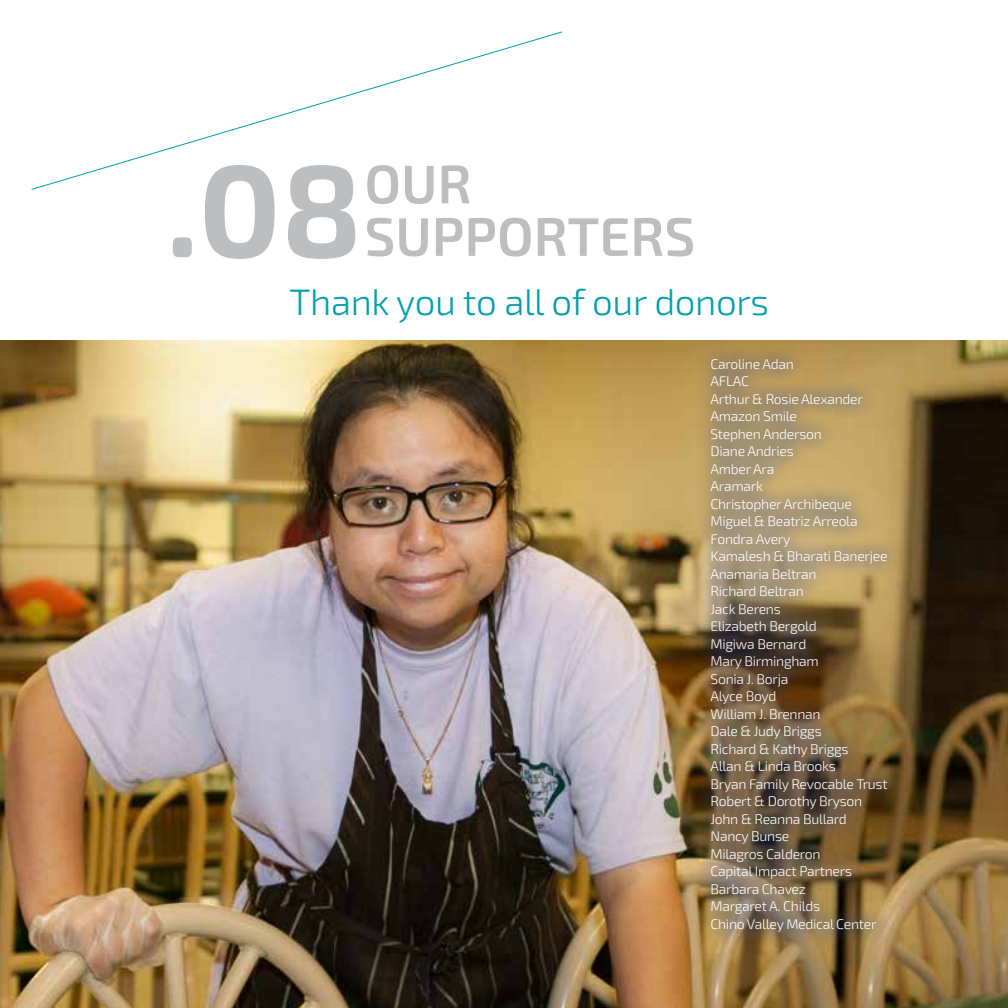
<style>
.page{position:relative;width:1008px;height:1008px;background:#fff}
.page>*{position:absolute;margin:0;border:0;box-sizing:border-box;transform-origin:0 0}
.t1{font:700 131.25px "Exo 2";color:#bcbec0}
.t2{font:600 54.25px/52.5px "Exo 2";color:#bcbec0}
.t3{font:300 36.75px "Exo 2";letter-spacing:-.01em;color:#00a0af}
.t4{font:300 14px/17.5px "Exo 2";letter-spacing:-.02em;color:#fff}
</style>
<div class="page">
<svg style="left:31px;top:31px;width:531px;height:159px"></svg>
<img style="left:0;top:341px;width:1008px;height:667px">
<div style="left:695px;top:343px;width:208px;height:604px;background:#25408f;opacity:.75"></div>
<h1 class="t1" style="left:166px;top:133px;width:198px">.08</h1>
<h2 class="t2" style="left:364px;top:159px;width:332px">OUR<br>SUPPORTERS</h2>
<h3 class="t3" style="left:289px;top:281px;width:481px">Thank you to all of our donors</h3>
<p class="t4" style="left:710px;top:356px;width:179px">Caroline Adan<br>AFLAC<br>Arthur &amp; Rosie Alexander<br>Amazon Smile<br>Stephen Anderson<br>Diane Andries<br>Amber Ara<br>Aramark<br>Christopher Archibeque<br>Miguel &amp; Beatriz Arreola<br>Fondra Avery<br>Kamalesh &amp; Bharati Banerjee<br>Anamaria Beltran<br>Richard Beltran<br>Jack Berens<br>Elizabeth Bergold<br>Migiwa Bernard<br>Mary Birmingham<br>Sonia J. Borja<br>Alyce Boyd<br>William J. Brennan<br>Dale &amp; Judy Briggs<br>Richard &amp; Kathy Briggs<br>Allan &amp; Linda Brooks<br>Bryan Family Revocable Trust<br>Robert &amp; Dorothy Bryson<br>John &amp; Reanna Bullard<br>Nancy Bunse<br>Milagros Calderon<br>Capital Impact Partners<br>Barbara Chavez<br>Margaret A. Childs<br>Chino Valley Medical Center</p>
</div>
